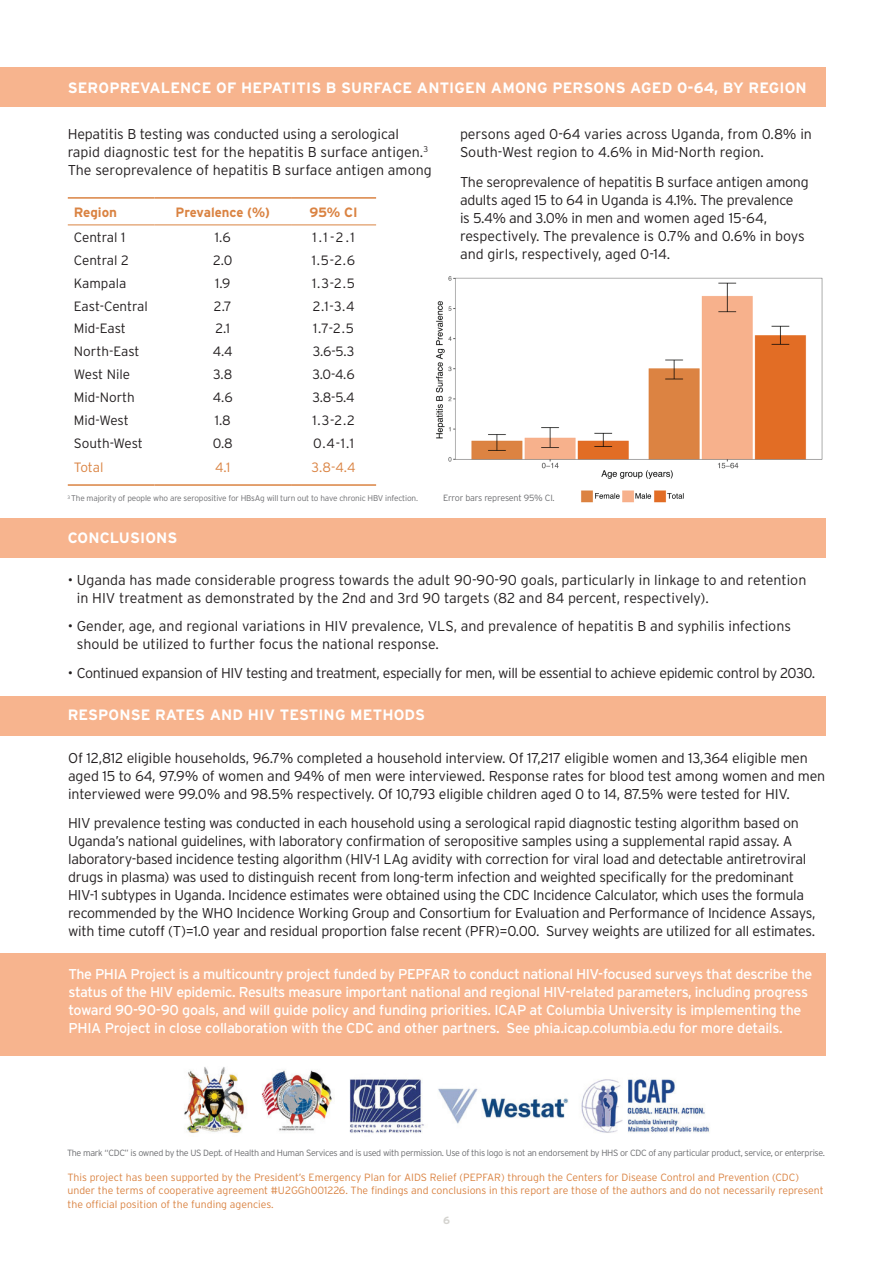
<style>
.page{position:relative;width:893px;height:1263px;background:#fff}
.page>*{position:absolute;margin:0;border:0;box-sizing:border-box;transform-origin:0 0}
.t1{font:700 15px "Interstate";letter-spacing:.01em;color:#fff}
.t2{font:300 14.25px/18px "Interstate";letter-spacing:-.02em;color:#231f20}
.t3{font:300 14.25px/18px "Interstate";color:#231f20}
.t4{font:14.25px/18px "Interstate";letter-spacing:-.03em;color:#fff}
.t5{font:300 13.5px "Interstate";color:#231f20}
.t6{font:700 13.5px "Interstate";color:#da8342}
.t7{font:300 13.5px "Interstate";letter-spacing:-.01em;color:#da8342}
.t8{font:300 10.5px/13.5px "Interstate";color:#da8342}
.t9{font:700 10.5px "Interstate";color:#d4d3cf}
.t10{font:300 9px "Interstate";letter-spacing:-.035em;color:#6c6d70}
.t11{font:300 8.25px "Interstate";letter-spacing:-.02em;color:#6c6d70}
</style>
<div class="page">
<div style="left:0;top:953px;width:825px;height:103px;background:#f7b48e"></div>
<div style="left:0;top:68px;width:825px;height:39px;background:#f7b48e"></div>
<div style="left:0;top:518px;width:825px;height:39px;background:#f7b48e"></div>
<div style="left:0;top:696px;width:825px;height:40px;background:#f7b48e"></div>
<img style="left:184px;top:1067px;width:526px;height:66px">
<img style="left:436px;top:276px;width:387px;height:227px">
<hr style="left:68px;top:197px;width:87px;height:2px;background:#da8342">
<hr style="left:155px;top:197px;width:136px;height:2px;background:#da8342">
<hr style="left:291px;top:197px;width:85px;height:2px;background:#da8342">
<hr style="left:68px;top:225px;width:87px;height:1px;background:#da8342">
<hr style="left:155px;top:225px;width:136px;height:1px;background:#da8342">
<hr style="left:291px;top:225px;width:85px;height:1px;background:#da8342">
<hr style="left:68px;top:484px;width:87px;height:2px;background:#da8342">
<hr style="left:155px;top:484px;width:136px;height:2px;background:#da8342">
<hr style="left:291px;top:484px;width:85px;height:2px;background:#da8342">
<p class="t1" style="left:68px;top:79px;width:741px">SEROPREVALENCE OF HEPATITIS B SURFACE ANTIGEN AMONG PERSONS AGED 0-64, BY REGION</p>
<p class="t3" style="left:68px;top:125px;width:366px">Hepatitis B testing was conducted using a serological rapid diagnostic test for the hepatitis B surface antigen.<sup>3<br></sup>The seroprevalence of hepatitis B surface antigen among</p>
<p class="t6" style="left:74px;top:205px;width:45px">Region</p>
<p class="t6" style="left:176px;top:205px;width:96px">Prevalence (%)</p>
<p class="t6" style="left:309px;top:205px;width:50px">95% CI</p>
<p class="t5" style="left:74px;top:229px;width:53px">Central 1</p>
<p class="t5" style="left:215px;top:229px;width:17px">1.6</p>
<p class="t5" style="left:312px;top:229px;width:44px">1.1-2.1</p>
<p class="t5" style="left:74px;top:252px;width:57px">Central 2</p>
<p class="t5" style="left:213px;top:252px;width:21px">2.0</p>
<p class="t5" style="left:312px;top:252px;width:45px">1.5-2.6</p>
<p class="t5" style="left:74px;top:275px;width:54px">Kampala</p>
<p class="t5" style="left:215px;top:275px;width:17px">1.9</p>
<p class="t5" style="left:312px;top:275px;width:44px">1.3-2.5</p>
<p class="t5" style="left:74px;top:298px;width:76px">East-Central</p>
<p class="t5" style="left:214px;top:298px;width:19px">2.7</p>
<p class="t5" style="left:313px;top:298px;width:43px">2.1-3.4</p>
<p class="t5" style="left:74px;top:321px;width:54px">Mid-East</p>
<p class="t5" style="left:216px;top:321px;width:16px">2.1</p>
<p class="t5" style="left:313px;top:321px;width:42px">1.7-2.5</p>
<p class="t5" style="left:74px;top:344px;width:67px">North-East</p>
<p class="t5" style="left:213px;top:344px;width:21px">4.4</p>
<p class="t5" style="left:313px;top:344px;width:43px">3.6-5.3</p>
<p class="t5" style="left:74px;top:367px;width:58px">West Nile</p>
<p class="t5" style="left:213px;top:367px;width:21px">3.8</p>
<p class="t5" style="left:312px;top:367px;width:44px">3.0-4.6</p>
<p class="t5" style="left:74px;top:390px;width:63px">Mid-North</p>
<p class="t5" style="left:213px;top:390px;width:21px">4.6</p>
<p class="t5" style="left:313px;top:390px;width:44px">3.8-5.4</p>
<p class="t5" style="left:74px;top:413px;width:56px">Mid-West</p>
<p class="t5" style="left:215px;top:413px;width:18px">1.8</p>
<p class="t5" style="left:312px;top:413px;width:44px">1.3-2.2</p>
<p class="t5" style="left:74px;top:435px;width:71px">South-West</p>
<p class="t5" style="left:213px;top:435px;width:22px">0.8</p>
<p class="t5" style="left:313px;top:435px;width:43px">0.4-1.1</p>
<p class="t7" style="left:74px;top:459px;width:31px">Total</p>
<p class="t7" style="left:215px;top:459px;width:17px">4.1</p>
<p class="t7" style="left:312px;top:459px;width:46px">3.8-4.4</p>
<p class="t11" style="left:68px;top:494px;width:352px"><sup>3</sup> The majority of people who are seropositive for HBsAg will turn out to have chronic HBV infection.</p>
<p class="t1" style="left:68px;top:530px;width:111px">CONCLUSIONS</p>
<p class="t3" style="left:460px;top:125px;width:354px">persons aged 0-64 varies across Uganda, from 0.8% in<br>South-West region to 4.6% in Mid-North region.</p>
<p class="t2" style="left:460px;top:173px;width:350px">The seroprevalence of hepatitis B surface antigen among adults aged 15 to 64 in Uganda is 4.1%. The prevalence<br>is 5.4% and 3.0% in men and women aged 15-64, respectively. The prevalence is 0.7% and 0.6% in boys and girls, respectively, aged 0-14.</p>
<p class="t10" style="left:443px;top:492px;width:113px">Error bars represent 95% CI.</p>
<p class="t3" style="left:77px;top:571px;width:731px;text-indent:-9px">• Uganda has made considerable progress towards the adult 90-90-90 goals, particularly in linkage to and retention in HIV treatment as demonstrated by the 2nd and 3rd 90 targets (82 and 84 percent, respectively).</p>
<p class="t3" style="left:77px;top:617px;width:716px;text-indent:-9px">• Gender, age, and regional variations in HIV prevalence, VLS, and prevalence of hepatitis B and syphilis infections should be utilized to further focus the national response.</p>
<p class="t2" style="left:68px;top:664px;width:749px">• Continued expansion of HIV testing and treatment, especially for men, will be essential to achieve epidemic control by 2030.</p>
<p class="t1" style="left:68px;top:707px;width:359px">RESPONSE RATES AND HIV TESTING METHODS</p>
<p class="t2" style="left:68px;top:749px;width:759px">Of 12,812 eligible households, 96.7% completed a household interview. Of 17,217 eligible women and 13,364 eligible men aged 15 to 64, 97.9% of women and 94% of men were interviewed. Response rates for blood test among women and men interviewed were 99.0% and 98.5% respectively. Of 10,793 eligible children aged 0 to 14, 87.5% were tested for HIV.</p>
<p class="t2" style="left:68px;top:814px;width:749px">HIV prevalence testing was conducted in each household using a serological rapid diagnostic testing algorithm based on Uganda’s national guidelines, with laboratory confirmation of seropositive samples using a supplemental rapid assay. A laboratory-based incidence testing algorithm (HIV-1 LAg avidity with correction for viral load and detectable antiretroviral drugs in plasma) was used to distinguish recent from long-term infection and weighted specifically for the predominant HIV-1 subtypes in Uganda. Incidence estimates were obtained using the CDC Incidence Calculator, which uses the formula recommended by the WHO Incidence Working Group and Consortium for Evaluation and Performance of Incidence Assays, with time cutoff (T)=1.0 year and residual proportion false recent (PFR)=0.00. Survey weights are utilized for all estimates.</p>
<p class="t4" style="left:68px;top:965px;width:745px">The PHIA Project is a multicountry project funded by PEPFAR to conduct national HIV-focused surveys that describe the status of the HIV epidemic. Results measure important national and regional HIV-related parameters, including progress toward 90-90-90 goals, and will guide policy and funding priorities. ICAP at Columbia University is implementing the PHIA Project in close collaboration with the CDC and other partners. See phia.icap.columbia.edu for more details.</p>
<p class="t10" style="left:67px;top:1148px;width:759px">The mark “CDC” is owned by the US Dept. of Health and Human Services and is used with permission. Use of this logo is not an endorsement by HHS or CDC of any particular product, service, or enterprise.</p>
<p class="t8" style="left:68px;top:1170px;width:758px">This project has been supported by the President’s Emergency Plan for AIDS Relief (PEPFAR) through the Centers for Disease Control and Prevention (CDC) under the terms of cooperative agreement #U2GGh001226. The findings and conclusions in this report are those of the authors and do not necessarily represent the official position of the funding agencies.</p>
<p class="t9" style="left:443px;top:1214px;width:8px">6</p>
</div>
